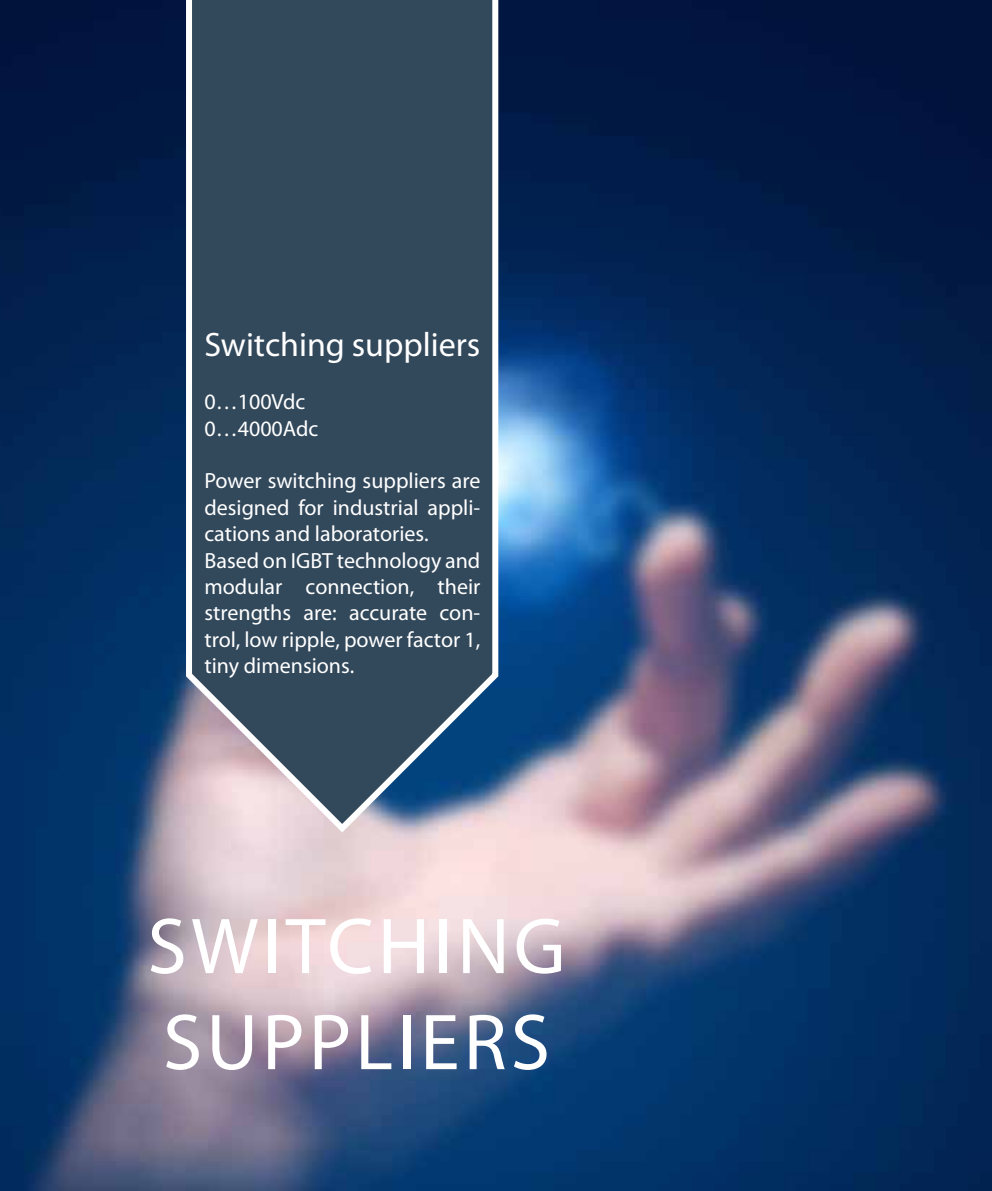
<style>
.page{position:relative;width:992px;height:1191px;background:#fff}
.page>*{position:absolute;margin:0;border:0;box-sizing:border-box;transform-origin:0 0}
.t1{font:80px/96px "Myriad Pro";letter-spacing:.05em;color:#fff}
.t2{font:34px "Myriad Pro";color:#fff}
.t3{font:22px/26.4px "Myriad Pro";color:#fff}
</style>
<div class="page">
<img style="left:0;top:0;width:992px;height:1191px">
<svg style="left:183px;top:0;width:321px;height:836px"></svg>
<h2 class="t2" style="left:204px;top:326px;width:277px">Switching suppliers</h2>
<p class="t3" style="left:204px;top:389px;width:115px">0…100Vdc<br>0…4000Adc</p>
<p class="t3" style="left:204px;top:468px;width:277px">Power switching suppliers are designed for industrial appli&shy;cations and laboratories.<br>Based on IGBT technology and modular connection, their strengths are: accurate con&shy;trol, low ripple, power factor 1, tiny dimensions.</p>
<h1 class="t1" style="left:147px;top:900px;width:419px">SWITCHING<br>SUPPLIERS</h1>
</div>
